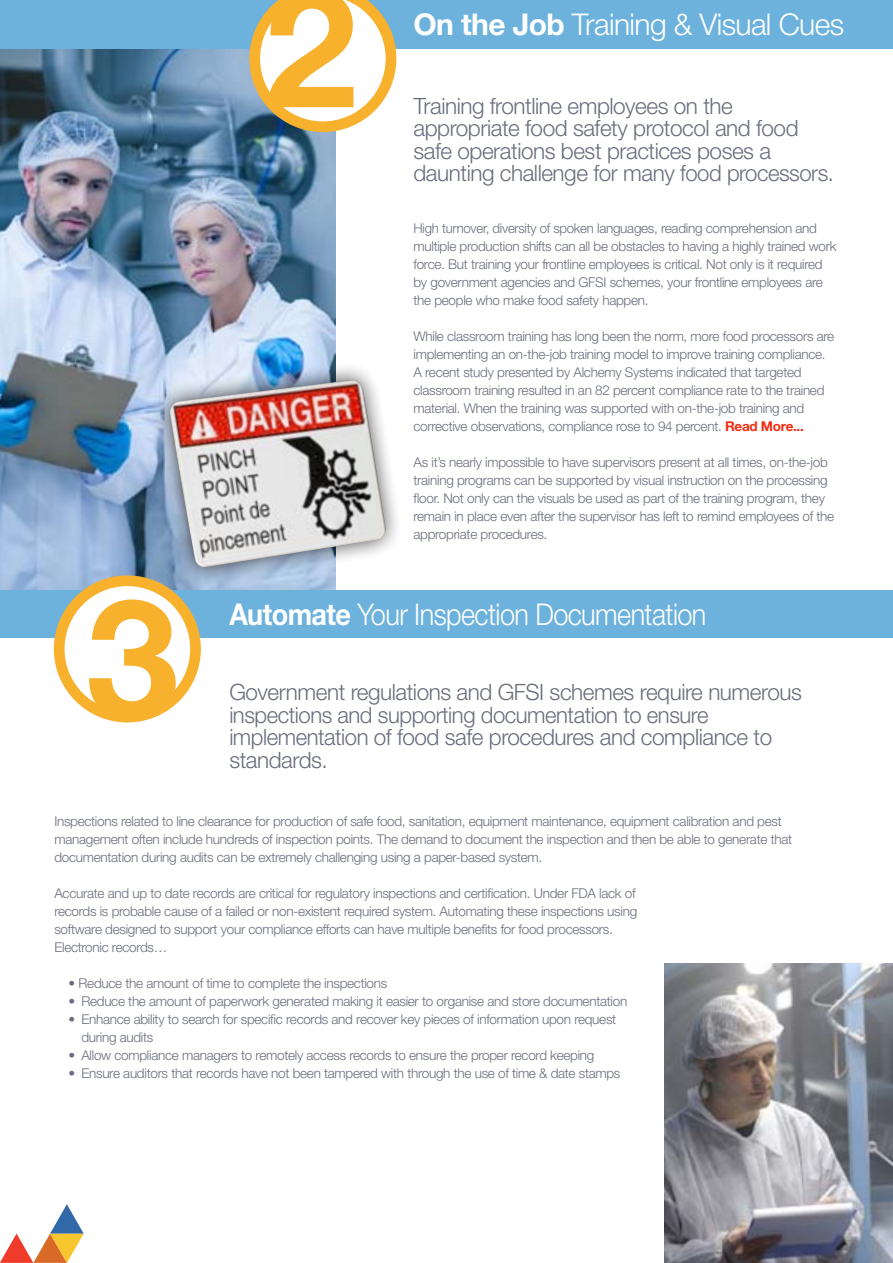
<style>
.page{position:relative;width:893px;height:1263px;background:#fff}
.page>*{position:absolute;margin:0;border:0;box-sizing:border-box;transform-origin:0 0}
.t1{font:300 30px "Helvetica Neue LT Pro";letter-spacing:-.02em;color:#fff;scale:.9 1}
.t2{font:300 30px "Helvetica Neue LT Pro";letter-spacing:-.02em;color:#fff}
.t3{font:300 22.5px/22.5px "Helvetica Neue LT Pro";letter-spacing:-.02em;color:#6a6d7c}
.t4{font:300 13.5px/18px "Helvetica Neue LT Pro";letter-spacing:-.02em;color:#6a6d7c}
.s1{font-weight:700}
.s2{font-weight:700;color:#f32b11}
</style>
<div class="page">
<img style="left:0;top:48px;width:336px;height:542px">
<div style="left:0;top:0;width:893px;height:48px;background:#6db2dc"></div>
<div style="left:0;top:590px;width:893px;height:48px;background:#6db2dc"></div>
<svg style="left:249px;top:0;width:147px;height:132px"></svg>
<svg style="left:59px;top:581px;width:137px;height:136px"></svg>
<div style="left:54px;top:575px;width:147px;height:147px;border:11px solid #f7b12d;border-radius:50%"></div>
<svg style="left:89px;top:599px;width:87px;height:122px"></svg>
<img style="left:664px;top:964px;width:229px;height:299px">
<svg style="left:145px;top:350px;width:252px;height:242px"></svg>
<img style="left:169px;top:380px;width:217px;height:188px">
<svg style="left:0;top:1204px;width:84px;height:59px"></svg>
<h1 class="t2" style="left:413px;top:6px;width:432px"><span class="s1">On the Job</span> Training &amp; Visual Cues</h1>
<h2 class="t3" style="left:413px;top:94px;width:422px">Training frontline employees on the appropriate food safety protocol and food safe operations best practices poses a daunting challenge for many food processors.</h2>
<p class="t4" style="left:413px;top:219px;width:425px">High turnover, diversity of spoken languages, reading comprehension and multiple production shifts can all be obstacles to having a highly trained work force. But training your frontline employees is critical. Not only is it required by government agencies and GFSI schemes, your frontline employees are the people who make food safety happen.</p>
<p class="t4" style="left:413px;top:327px;width:422px">While classroom training has long been the norm, more food processors are implementing an on-the-job training model to improve training compliance.<br>A recent study presented by Alchemy Systems indicated that targeted classroom training resulted in an 82 percent compliance rate to the trained material. When the training was supported with on-the-job training and corrective observations, compliance rose to 94 percent. <span class="s2">Read More...</span></p>
<p class="t4" style="left:413px;top:453px;width:422px">As it’s nearly impossible to have supervisors present at all times, on-the-job training programs can be supported by visual instruction on the processing floor. Not only can the visuals be used as part of the training program, they remain in place even after the supervisor has left to remind employees of the appropriate procedures.</p>
<h1 class="t1" style="left:229px;top:596px;width:532px"><span class="s1">Automate</span> Your Inspection Documentation</h1>
<h2 class="t3" style="left:229px;top:680px;width:574px">Government regulations and GFSI schemes require numerous inspections and supporting documentation to ensure implementation of food safe procedures and compliance to standards.</h2>
<p class="t4" style="left:54px;top:812px;width:739px">Inspections related to line clearance for production of safe food, sanitation, equipment maintenance, equipment calibration and pest management often include hundreds of inspection points. The demand to document the inspection and then be able to generate that documentation during audits can be extremely challenging using a paper-based system.</p>
<p class="t4" style="left:54px;top:884px;width:584px">Accurate and up to date records are critical for regulatory inspections and certification. Under FDA lack of records is probable cause of a failed or non-existent required system. Automating these inspections using software designed to support your compliance efforts can have multiple benefits for food processors.<br>Electronic records…</p>
<p class="t4" style="left:69px;top:974px;width:320px">• Reduce the amount of time to complete the inspections</p>
<p class="t4" style="left:69px;top:992px;width:560px">• Reduce the amount of paperwork generated making it easier to organise and store documentation</p>
<p class="t4" style="left:81px;top:1010px;width:536px;text-indent:-13px">• Enhance ability to search for specific records and recover key pieces of information upon request during audits</p>
<p class="t4" style="left:69px;top:1046px;width:527px">• Allow compliance managers to remotely access records to ensure the proper record keeping</p>
<p class="t4" style="left:69px;top:1064px;width:553px">• Ensure auditors that records have not been tampered with through the use of time &amp; date stamps</p>
</div>
